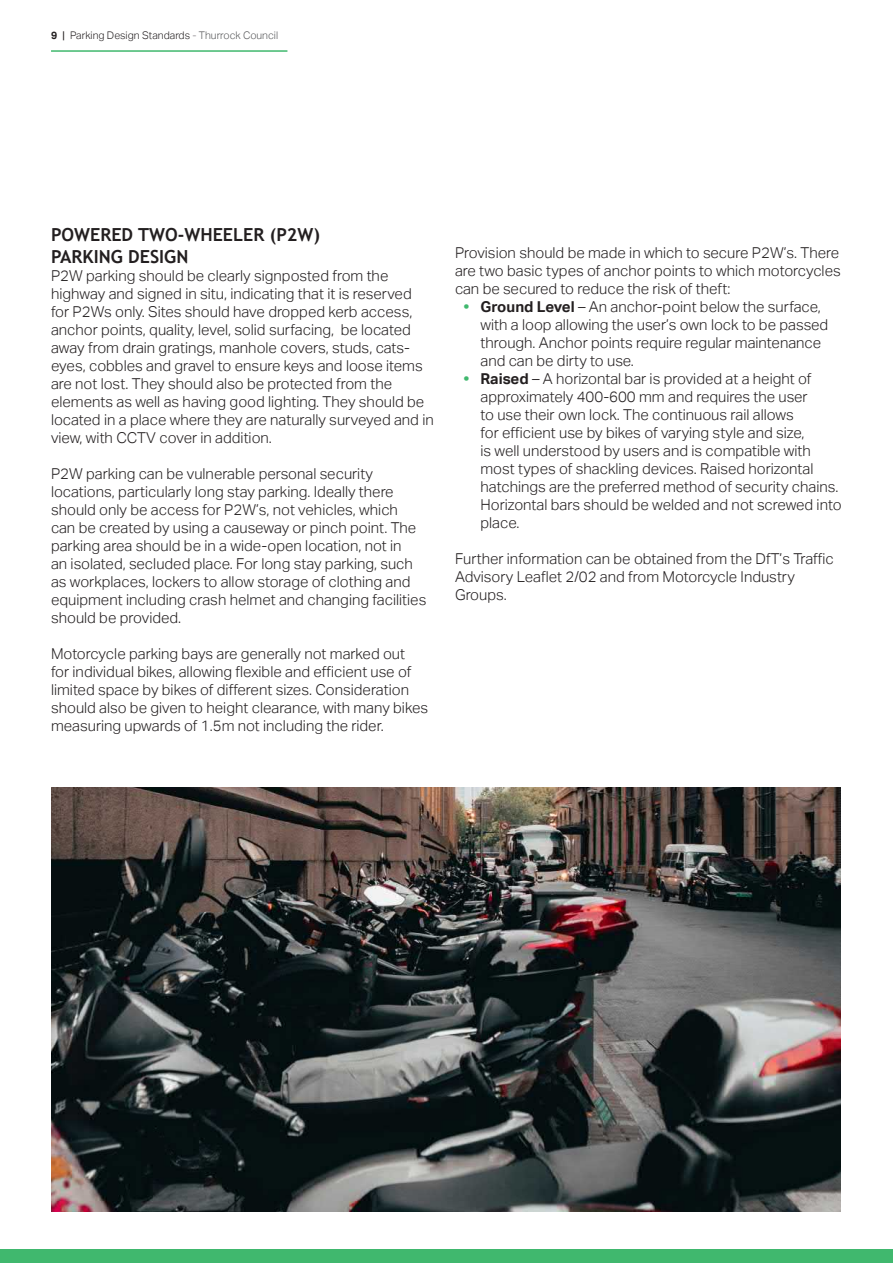
<style>
.page{position:relative;width:893px;height:1263px;background:#fff}
.page>*{position:absolute;margin:0;border:0;box-sizing:border-box;transform-origin:0 0}
.Sub_head_use{font:700 18px/21.6px "Trebuchet MS";color:#231f20}
.Body_copy{font:300 15px/18px "Aktiv Grotesk";color:#231f20}
.t1{font:300 10.5px "Aktiv Grotesk";color:#231f20}
.s1{font-weight:700}
.s2{font-weight:400}
.s3{color:#817d82}
.s4{color:#57585a}
.s5{font-weight:700;color:#40b86e}
</style>
<div class="page">
<hr style="left:51px;top:50px;width:236px;height:2px;background:#40b86e">
<img style="left:51px;top:787px;width:790px;height:425px">
<div style="left:0;top:1250px;width:893px;height:13px;background:#40b86e"></div>
<p class="t1" style="left:51px;top:29px;width:229px"><span class="s1">9</span> <span class="s2">|</span> Parking Design Standards <span class="s3">-</span> <span class="s4">Thurrock Council</span></p>
<p class="Sub_head_use" style="left:51px;top:224px;width:270px">POWERED TWO-WHEELER (P2W)<br>PARKING DESIGN</p>
<p class="Body_copy" style="left:51px;top:267px;width:384px">P2W parking should be clearly signposted from the highway and signed in situ, indicating that it is reserved<br>for P2Ws only. Sites should have dropped kerb access, anchor points, quality, level, solid surfacing, be located away from drain gratings, manhole covers, studs, cats&shy;eyes, cobbles and gravel to ensure keys and loose items are not lost. They should also be protected from the elements as well as having good lighting. They should be located in a place where they are naturally surveyed and in view, with CCTV cover in addition.</p>
<p class="Body_copy" style="left:51px;top:465px;width:377px">P2W parking can be vulnerable personal security locations, particularly long stay parking. Ideally there should only be access for P2W’s, not vehicles, which<br>can be created by using a causeway or pinch point. The parking area should be in a wide-open location, not in<br>an isolated, secluded place. For long stay parking, such as workplaces, lockers to allow storage of clothing and equipment including crash helmet and changing facilities should be provided.</p>
<p class="Body_copy" style="left:51px;top:645px;width:379px">Motorcycle parking bays are generally not marked out<br>for individual bikes, allowing flexible and efficient use of limited space by bikes of different sizes. Consideration should also be given to height clearance, with many bikes measuring upwards of 1.5m not including the rider.</p>
<p class="Body_copy" style="left:455px;top:243px;width:387px;text-align:justify">Provision should be made in which to secure P2W’s. There are two basic types of anchor points to which motorcycles can be secured to reduce the risk of theft:</p>
<p class="Body_copy" style="left:480px;top:297px;width:349px;text-indent:-17px"><span class="s5">•</span> <span class="s1">Ground Level</span> – An anchor-point below the surface, with a loop allowing the user’s own lock to be passed through. Anchor points require regular maintenance and can be dirty to use.</p>
<p class="Body_copy" style="left:480px;top:369px;width:363px;text-indent:-17px"><span class="s5">•</span> <span class="s1">Raised</span> – A horizontal bar is provided at a height of approximately 400-600 mm and requires the user<br>to use their own lock. The continuous rail allows<br>for efficient use by bikes of varying style and size,<br>is well understood by users and is compatible with most types of shackling devices. Raised horizontal hatchings are the preferred method of security chains.<br>Horizontal bars should be welded and not screwed into place.</p>
<p class="Body_copy" style="left:455px;top:549px;width:380px">Further information can be obtained from the DfT’s Traffic<br>Advisory Leaflet 2/02 and from Motorcycle Industry<br>Groups.</p>
</div>
